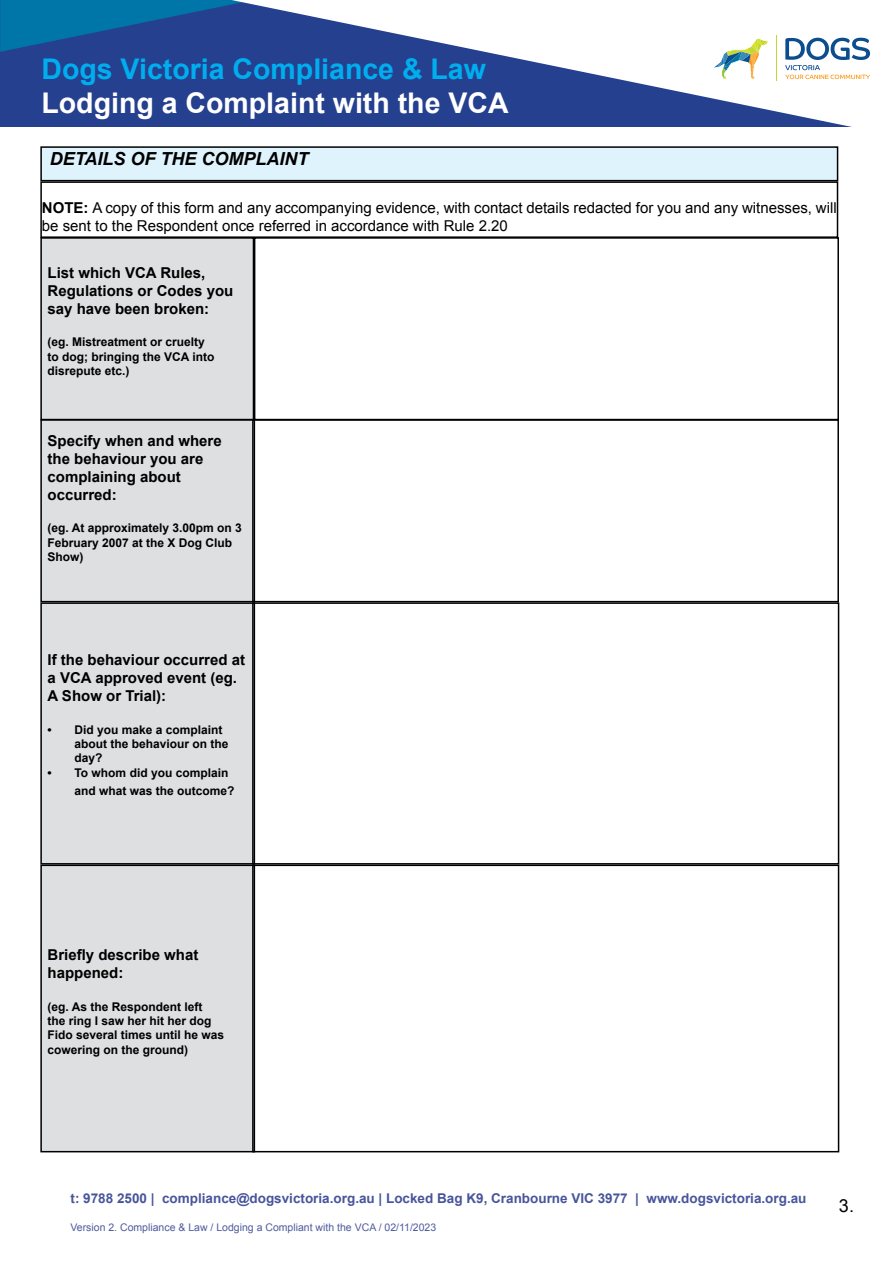
<style>
.page{position:relative;width:893px;height:1263px;background:#fff}
.page>*{position:absolute;margin:0;border:0;box-sizing:border-box;transform-origin:0 0}
.t1{font:700 28.5px "Arial";color:#fff}
.t2{font:700 28.5px "Arial";color:#00aeef}
.t3{font:italic 700 18px "Arial";color:#000}
.t4{font:18px "Arial";color:#000}
.t5{font:700 15px/18px "Arial";color:#000}
.t6{font:15px/18px "Arial";color:#000}
.t7{font:700 13.5px "Arial";color:#47559b}
.t8{font:700 12px/14.4px "Arial";color:#000}
.t9{font:10.5px "Arial";color:#4f5b9e}
.s1{font-weight:700}
</style>
<div class="page">
<div style="left:0;top:0;width:893px;height:127px;background:#25408f"></div>
<svg style="left:0;top:0;width:232px;height:52px"></svg>
<svg style="left:232px;top:0;width:661px;height:127px"></svg>
<svg style="left:777px;top:38px;width:93px;height:42px;background:#c7d2dc"></svg>
<hr style="left:775px;top:35px;width:1px;height:46px;background:#c1d831">
<svg style="left:711px;top:38px;width:58px;height:43px;background:#dfe7d8"></svg>
<div style="left:41px;top:238px;width:212px;height:181px;background:#dedfe0"></div>
<div style="left:40px;top:237px;width:214px;height:183px;border:2px solid #000"></div>
<div style="left:41px;top:147px;width:796px;height:34px;background:#dff3fd"></div>
<div style="left:40px;top:146px;width:798px;height:35px;border:2px solid #000"></div>
<div style="left:40px;top:181px;width:798px;height:57px;border:2px solid #000"></div>
<div style="left:41px;top:420px;width:213px;height:182px;background:#dedfe0"></div>
<div style="left:40px;top:419px;width:215px;height:183px;border:2px solid #000"></div>
<div style="left:252px;top:419px;width:587px;height:183px;border:2px solid #000"></div>
<div style="left:41px;top:603px;width:213px;height:261px;background:#dedfe0"></div>
<div style="left:40px;top:602px;width:215px;height:262px;border:2px solid #000"></div>
<div style="left:252px;top:602px;width:587px;height:262px;border:2px solid #000"></div>
<div style="left:41px;top:865px;width:213px;height:287px;background:#dedfe0"></div>
<div style="left:40px;top:864px;width:215px;height:288px;border:2px solid #000"></div>
<div style="left:252px;top:864px;width:587px;height:288px;border:2px solid #000"></div>
<h1 class="t2" style="left:41px;top:50px;width:446px">Dogs Victoria Compliance &amp; Law</h1>
<h1 class="t1" style="left:41px;top:85px;width:469px">Lodging a Complaint with the VCA</h1>
<h2 class="t3" style="left:50px;top:147px;width:260px">DETAILS OF THE COMPLAINT</h2>
<p class="t6" style="left:42px;top:199px;width:796px"><span class="s1">NOTE:</span> A copy of this form and any accompanying evidence, with contact details redacted for you and any witnesses, will be sent to the Respondent once referred in accordance with Rule 2.20</p>
<p class="t5" style="left:48px;top:264px;width:187px">List which VCA Rules,<br>Regulations or Codes you say have been broken:</p>
<p class="t8" style="left:48px;top:335px;width:168px">(eg. Mistreatment or cruelty to dog; bringing the VCA into disrepute etc.)</p>
<p class="t5" style="left:48px;top:432px;width:176px">Specify when and where the behaviour you are complaining about occurred:</p>
<p class="t8" style="left:48px;top:521px;width:196px">(eg. At approximately 3.00pm on 3<br>February 2007 at the X Dog Club<br>Show)</p>
<p class="t5" style="left:48px;top:651px;width:199px">If the behaviour occurred at a VCA approved event (eg.<br>A Show or Trial):</p>
<p class="t8" style="left:75px;top:722px;width:156px;text-indent:-27px">• Did you make a complaint about the behaviour on the day?</p>
<p class="t8" style="left:75px;top:764px;width:162px;line-height:18px;text-indent:-27px">• To whom did you complain and what was the outcome?</p>
<p class="t5" style="left:48px;top:946px;width:152px">Briefly describe what happened:</p>
<p class="t8" style="left:48px;top:999px;width:178px">(eg. As the Respondent left<br>the ring I saw her hit her dog<br>Fido several times until he was cowering on the ground)</p>
<p class="t7" style="left:71px;top:1189px;width:737px">t: 9788 2500 | compliance@dogsvictoria.org.au | Locked Bag K9, Cranbourne VIC 3977 | www.dogsvictoria.org.au</p>
<p class="t9" style="left:71px;top:1221px;width:367px">Version 2. Compliance &amp; Law / Lodging a Compliant with the VCA / 02/11/2023</p>
<h2 class="t4" style="left:839px;top:1194px;width:17px">3.</h2>
</div>
